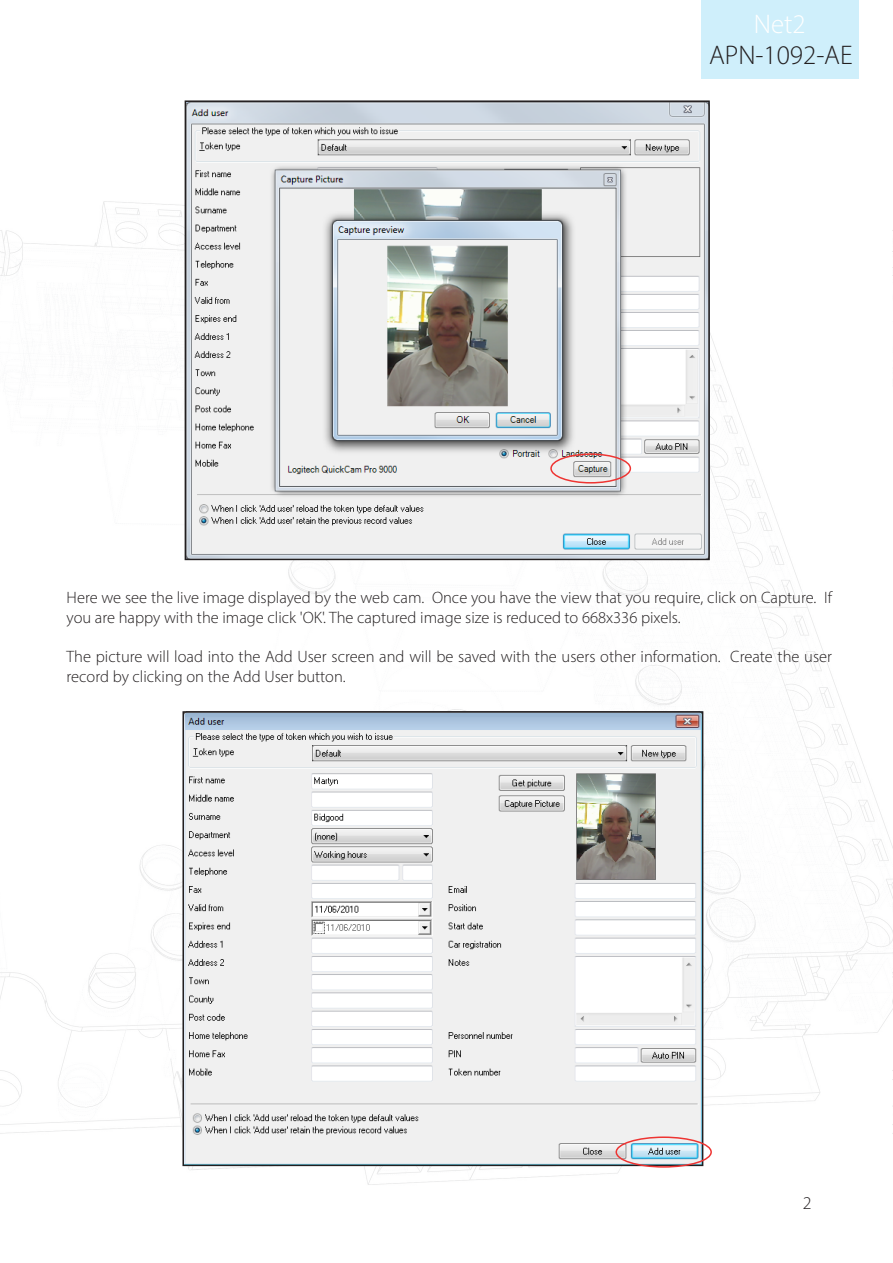
<style>
.page{position:relative;width:893px;height:1263px;background:#fff}
.page>*{position:absolute;margin:0;border:0;box-sizing:border-box;transform-origin:0 0}
.t1{font:300 27px "Myriad Pro";color:#231f20}
.t2{font:300 27px "Myriad Pro";color:#fff}
.t3{font:300 18px "Myriad Pro";color:#231f20}
.Text_-_11pt{font:300 16.5px/19.8px "Myriad Pro";color:#231f20}
</style>
<div class="page">
<img style="left:0;top:143px;width:893px;height:1042px">
<div style="left:702px;top:0;width:157px;height:79px;background:#cfeffb"></div>
<img style="left:188px;top:103px;width:519px;height:454px">
<div style="left:185px;top:100px;width:525px;height:460px;border:2px solid #231f20"></div>
<div style="left:550px;top:453px;width:81px;height:30px;border:2px solid #ee3432;border-radius:50%"></div>
<img style="left:185px;top:714px;width:515px;height:449px">
<div style="left:182px;top:711px;width:521px;height:455px;border:2px solid #231f20"></div>
<div style="left:615px;top:1136px;width:97px;height:32px;border:2px solid #ee3432;border-radius:50%"></div>
<h1 class="t2" style="left:754px;top:8px;width:53px">Net2</h1>
<h1 class="t1" style="left:709px;top:39px;width:145px">APN-1092-AE</h1>
<p class="Text_-_11pt" style="left:67px;top:587px;width:767px">Here we see the live image displayed by the web cam. Once you have the view that you require, click on Capture. If you are happy with the image click 'OK'. The captured image size is reduced to 668x336 pixels.</p>
<p class="Text_-_11pt" style="left:67px;top:647px;width:767px">The picture will load into the Add User screen and will be saved with the users other information. Create the user record by clicking on the Add User button.</p>
<p class="t3" style="left:803px;top:1192px;width:10px">2</p>
</div>
